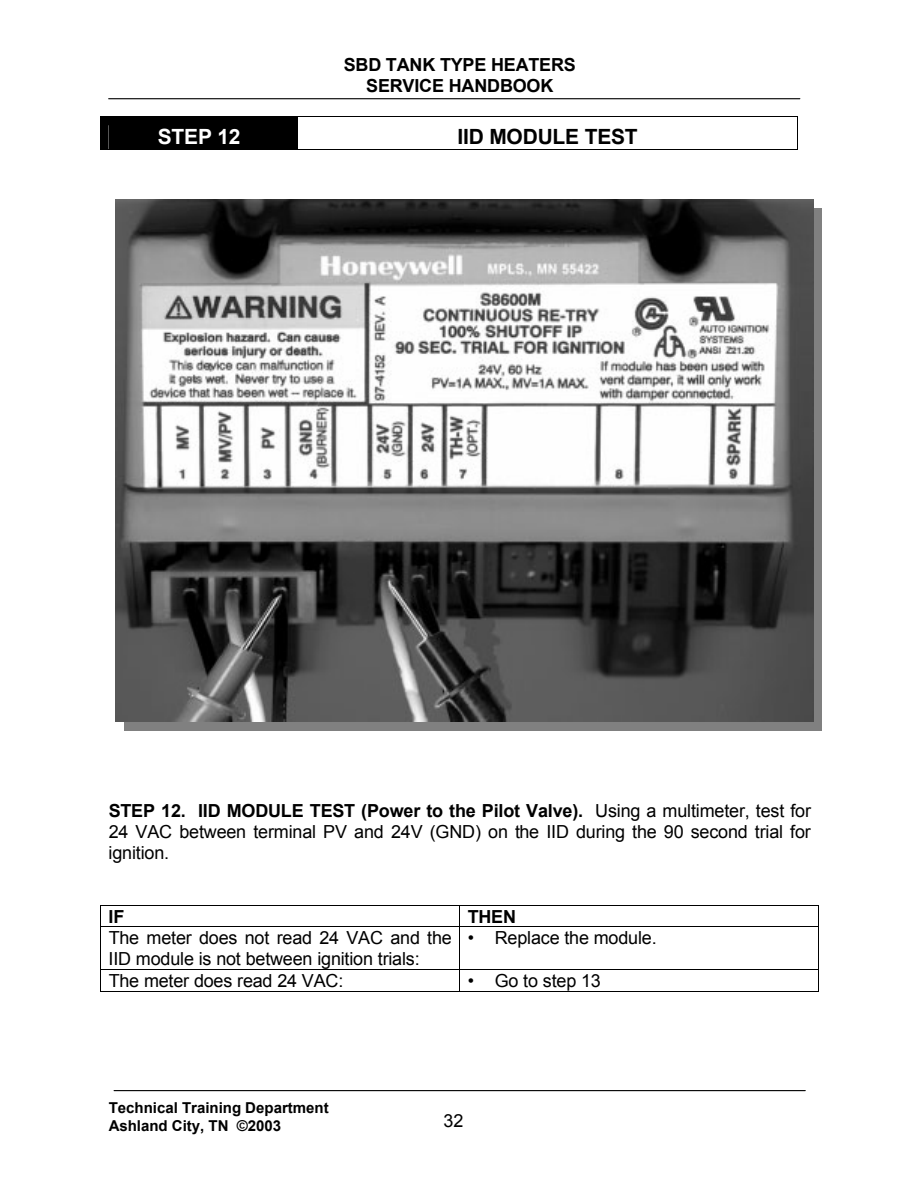
<style>
.page{position:relative;width:921px;height:1188px;background:#fff}
.page>*{position:absolute;margin:0;border:0;box-sizing:border-box;transform-origin:0 0}
.t1{font:700 21px "Arial";letter-spacing:-.01em;color:#000}
.t2{font:700 21px "Arial";letter-spacing:-.01em;color:#fff}
.t3{font:18px/21px "Arial";letter-spacing:-.01em;color:#000;text-align:justify}
.t4{font:700 18px/21px "Arial";letter-spacing:-.01em;color:#000;text-align:center}
.t5{font:700 15px/18px "Arial";color:#000}
.s1{font-weight:700}
</style>
<div class="page">
<hr style="left:109px;top:98px;width:691px;height:1px;background:#010101">
<hr style="left:114px;top:1090px;width:691px;height:1px;background:#010101">
<div style="left:101px;top:117px;width:196px;height:32px;background:#000"></div>
<hr style="left:100px;top:116px;width:698px;height:1px;background:#000">
<hr style="left:100px;top:117px;width:1px;height:33px;background:#000">
<hr style="left:100px;top:149px;width:197px;height:1px;background:#000">
<hr style="left:297px;top:117px;width:1px;height:33px;background:#000">
<hr style="left:298px;top:149px;width:499px;height:1px;background:#000">
<hr style="left:797px;top:117px;width:1px;height:33px;background:#000">
<hr style="left:100px;top:905px;width:719px;height:1px;background:#000">
<svg style="left:100px;top:906px;width:1px;height:21px"></svg>
<svg style="left:459px;top:906px;width:1px;height:21px"></svg>
<svg style="left:818px;top:906px;width:1px;height:21px"></svg>
<hr style="left:100px;top:927px;width:719px;height:1px;background:#000">
<hr style="left:100px;top:927px;width:1px;height:42px;background:#000">
<hr style="left:459px;top:927px;width:1px;height:42px;background:#000">
<hr style="left:818px;top:927px;width:1px;height:42px;background:#000">
<hr style="left:100px;top:969px;width:719px;height:1px;background:#000">
<svg style="left:100px;top:970px;width:1px;height:21px"></svg>
<hr style="left:100px;top:991px;width:359px;height:1px;background:#000">
<svg style="left:459px;top:970px;width:1px;height:22px"></svg>
<hr style="left:460px;top:991px;width:358px;height:1px;background:#000">
<svg style="left:818px;top:970px;width:1px;height:22px"></svg>
<img style="left:115px;top:200px;width:699px;height:522px">
<p class="t4" style="left:344px;top:55px;width:234px">SBD TANK TYPE HEATERS<br>SERVICE HANDBOOK</p>
<p class="t2" style="left:158px;top:123px;width:84px">STEP 12</p>
<p class="t1" style="left:457px;top:123px;width:182px">IID MODULE TEST</p>
<p class="t3" style="left:109px;top:800px;width:704px"><span class="s1">STEP 12. IID MODULE TEST (Power to the Pilot Valve).</span> Using a multimeter, test for 24 VAC between terminal PV and 24V (GND) on the IID during the 90 second trial for ignition.</p>
<p class="t4" style="left:109px;top:906px;width:17px">IF</p>
<p class="t4" style="left:468px;top:906px;width:50px">THEN</p>
<p class="t3" style="left:109px;top:928px;width:345px">The meter does not read 24 VAC and the<br>IID module is not between ignition trials:</p>
<p class="t3" style="left:468px;top:928px;width:190px">• Replace the module.</p>
<p class="t3" style="left:109px;top:970px;width:236px">The meter does read 24 VAC:</p>
<p class="t3" style="left:468px;top:970px;width:135px">• Go to step 13</p>
<p class="t5" style="left:109px;top:1099px;width:222px">Technical Training Department<br>Ashland City, TN ©2003</p>
<p class="t3" style="left:443px;top:1110px;width:21px">32</p>
</div>
